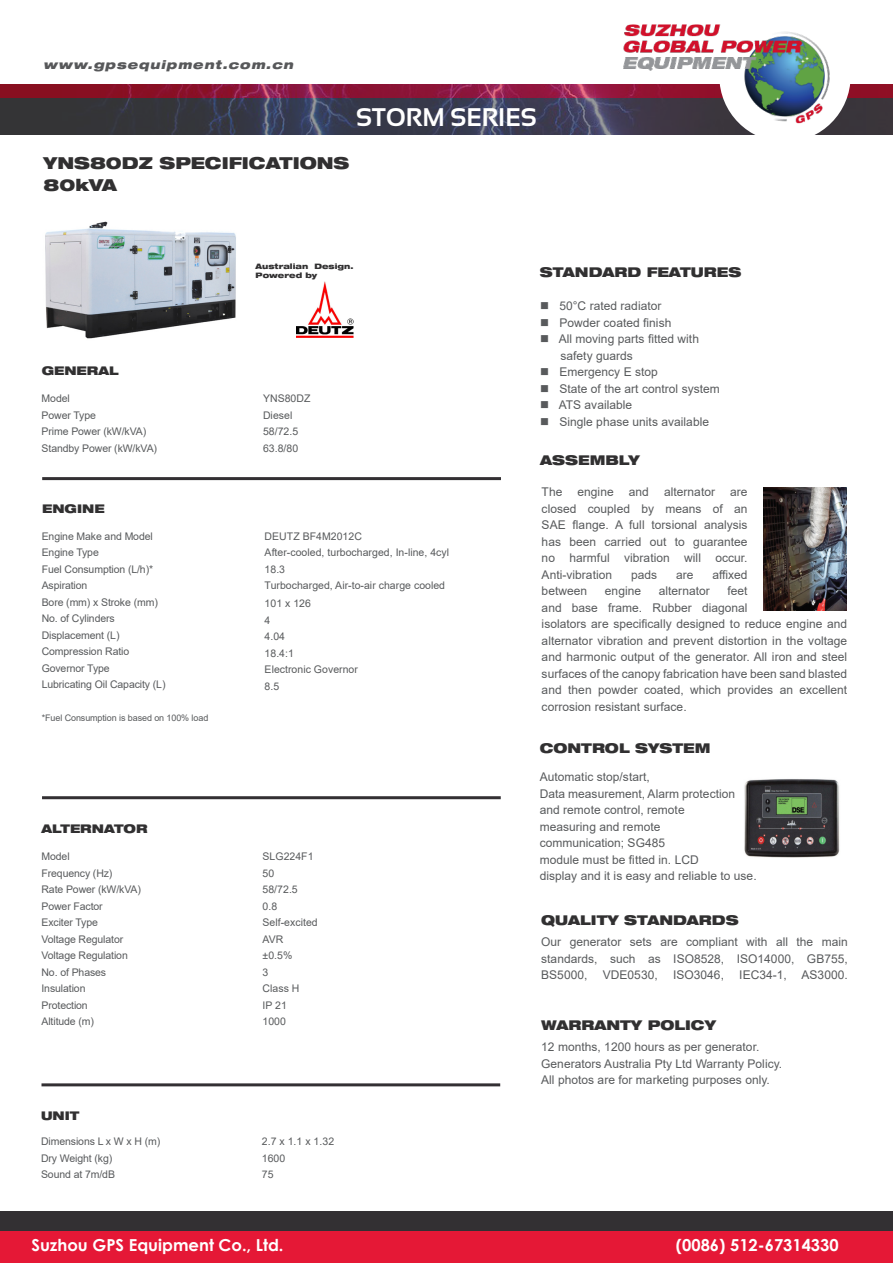
<style>
.page{position:relative;width:893px;height:1263px;background:#fff}
.page>*{position:absolute;margin:0;border:0;box-sizing:border-box;transform-origin:0 0}
.t1{font:700 25.5px "Sansation";color:#fff}
.t2{font:700 16.5px "Century Gothic";color:#fff}
.t3{font:900 expanded 16.5px "Helvetica Neue LT Pro";color:#313031}
.t4{font:900 expanded 13.5px "Helvetica Neue LT Pro";color:#313031}
.t5{font:12px "Arial";letter-spacing:.005em;color:#585a5c}
.t6{font:900 expanded 12px "Helvetica Neue LT Pro";color:#313031}
.t7{font:italic 900 expanded 12px "Helvetica Neue LT Std";letter-spacing:.08em;color:#57585a}
.t8{font:10.5px "Arial";letter-spacing:-.01em;color:#585a5c}
.t9{font:9px "Arial";letter-spacing:-.01em;color:#585a5c}
.t10{font:900 expanded 7.5px/9px "Helvetica Neue LT Pro";color:#313031}
</style>
<div class="page">
<div style="left:0;top:1212px;width:893px;height:28px;background:#333033"></div>
<div style="left:0;top:1231px;width:893px;height:32px;background:#e51836"></div>
<svg style="left:0;top:98px;width:893px;height:37px;background:#3a3c4c"></svg>
<svg style="left:0;top:84px;width:893px;height:14px;background:#8f1738"></svg>
<div style="left:719px;top:10px;width:132px;height:132px;background:#fff;border-radius:50%"></div>
<img style="left:623px;top:24px;width:207px;height:102px">
<img style="left:297px;top:282px;width:56px;height:56px">
<hr style="left:42px;top:477px;width:459px;height:3px;background:#333033">
<hr style="left:42px;top:796px;width:459px;height:3px;background:#333033">
<hr style="left:42px;top:1083px;width:458px;height:3px;background:#333033">
<img style="left:45px;top:221px;width:191px;height:118px">
<img style="left:763px;top:487px;width:84px;height:124px">
<img style="left:744px;top:779px;width:96px;height:79px">
<p class="t7" style="left:43px;top:57px;width:251px">www.gpsequipment.com.cn</p>
<h1 class="t1" style="left:356px;top:103px;width:182px">STORM SERIES</h1>
<p class="t3" style="left:44px;top:152px;width:307px">YNS80DZ SPECIFICATIONS</p>
<p class="t3" style="left:44px;top:175px;width:75px">80kVA</p>
<p class="t6" style="left:42px;top:362px;width:78px">GENERAL</p>
<p class="t8" style="left:42px;top:391px;width:30px">Model</p>
<p class="t8" style="left:42px;top:408px;width:56px">Power Type</p>
<p class="t8" style="left:42px;top:424px;width:106px">Prime Power (kW/kVA)</p>
<p class="t8" style="left:42px;top:441px;width:117px">Standby Power (kW/kVA)</p>
<p class="t6" style="left:42px;top:501px;width:64px">ENGINE</p>
<p class="t8" style="left:42px;top:529px;width:113px">Engine Make and Model</p>
<p class="t8" style="left:42px;top:545px;width:59px">Engine Type</p>
<p class="t8" style="left:42px;top:562px;width:113px">Fuel Consumption (L/h)*</p>
<p class="t8" style="left:42px;top:578px;width:47px">Aspiration</p>
<p class="t8" style="left:42px;top:595px;width:118px">Bore (mm) x Stroke (mm)</p>
<p class="t8" style="left:42px;top:611px;width:75px">No. of Cylinders</p>
<p class="t8" style="left:42px;top:628px;width:79px">Displacement (L)</p>
<p class="t8" style="left:42px;top:644px;width:89px">Compression Ratio</p>
<p class="t8" style="left:42px;top:661px;width:69px">Governor Type</p>
<p class="t8" style="left:42px;top:677px;width:125px">Lubricating Oil Capacity (L)</p>
<p class="t9" style="left:42px;top:712px;width:168px">*Fuel Consumption is based on 100% load</p>
<p class="t6" style="left:41px;top:821px;width:108px">ALTERNATOR</p>
<p class="t8" style="left:42px;top:849px;width:30px">Model</p>
<p class="t8" style="left:42px;top:866px;width:72px">Frequency (Hz)</p>
<p class="t8" style="left:42px;top:882px;width:101px">Rate Power (kW/kVA)</p>
<p class="t8" style="left:42px;top:899px;width:63px">Power Factor</p>
<p class="t8" style="left:42px;top:915px;width:58px">Exciter Type</p>
<p class="t8" style="left:42px;top:932px;width:83px">Voltage Regulator</p>
<p class="t8" style="left:42px;top:948px;width:88px">Voltage Regulation</p>
<p class="t8" style="left:42px;top:965px;width:66px">No. of Phases</p>
<p class="t8" style="left:42px;top:981px;width:45px">Insulation</p>
<p class="t8" style="left:42px;top:998px;width:48px">Protection</p>
<p class="t8" style="left:42px;top:1014px;width:54px">Altitude (m)</p>
<p class="t6" style="left:41px;top:1108px;width:40px">UNIT</p>
<p class="t8" style="left:41px;top:1134px;width:121px">Dimensions L x W x H (m)</p>
<p class="t8" style="left:41px;top:1151px;width:73px">Dry Weight (kg)</p>
<p class="t8" style="left:41px;top:1167px;width:75px">Sound at 7m/dB</p>
<p class="t10" style="left:256px;top:261px;width:99px">Australian Design.<br>Powered by</p>
<p class="t8" style="left:263px;top:391px;width:49px">YNS80DZ</p>
<p class="t8" style="left:263px;top:408px;width:31px">Diesel</p>
<p class="t8" style="left:263px;top:424px;width:37px">58/72.5</p>
<p class="t8" style="left:263px;top:441px;width:37px">63.8/80</p>
<p class="t8" style="left:265px;top:529px;width:99px">DEUTZ BF4M2012C</p>
<p class="t8" style="left:265px;top:545px;width:186px">After-cooled, turbocharged, In-line, 4cyl</p>
<p class="t8" style="left:265px;top:562px;width:22px">18.3</p>
<p class="t8" style="left:265px;top:578px;width:182px">Turbocharged, Air-to-air charge cooled</p>
<p class="t8" style="left:265px;top:596px;width:48px">101 x 126</p>
<p class="t8" style="left:265px;top:613px;width:7px">4</p>
<p class="t8" style="left:265px;top:629px;width:22px">4.04</p>
<p class="t8" style="left:265px;top:646px;width:31px">18.4:1</p>
<p class="t8" style="left:265px;top:662px;width:95px">Electronic Governor</p>
<p class="t8" style="left:265px;top:679px;width:16px">8.5</p>
<p class="t8" style="left:263px;top:849px;width:52px">SLG224F1</p>
<p class="t8" style="left:263px;top:866px;width:13px">50</p>
<p class="t8" style="left:263px;top:882px;width:37px">58/72.5</p>
<p class="t8" style="left:263px;top:899px;width:16px">0.8</p>
<p class="t8" style="left:263px;top:915px;width:57px">Self-excited</p>
<p class="t8" style="left:263px;top:932px;width:22px">AVR</p>
<p class="t8" style="left:263px;top:948px;width:31px">±0.5%</p>
<p class="t8" style="left:263px;top:965px;width:7px">3</p>
<p class="t8" style="left:263px;top:981px;width:38px">Class H</p>
<p class="t8" style="left:263px;top:998px;width:26px">IP 21</p>
<p class="t8" style="left:263px;top:1014px;width:25px">1000</p>
<p class="t8" style="left:262px;top:1134px;width:74px">2.7 x 1.1 x 1.32</p>
<p class="t8" style="left:262px;top:1151px;width:25px">1600</p>
<p class="t8" style="left:262px;top:1167px;width:13px">75</p>
<p class="t4" style="left:540px;top:264px;width:203px">STANDARD FEATURES</p>
<p class="t5" style="left:540px;top:298px;width:123px">■ 50°C rated radiator</p>
<p class="t5" style="left:540px;top:314px;width:133px">■ Powder coated finish</p>
<p class="t5" style="left:540px;top:331px;width:160px">■ All moving parts fitted with</p>
<p class="t5" style="left:560px;top:347px;width:74px">safety guards</p>
<p class="t5" style="left:540px;top:364px;width:119px">■ Emergency E stop</p>
<p class="t5" style="left:540px;top:380px;width:181px">■ State of the art control system</p>
<p class="t5" style="left:540px;top:397px;width:94px">■ ATS available</p>
<p class="t5" style="left:540px;top:413px;width:170px">■ Single phase units available</p>
<p class="t4" style="left:540px;top:451px;width:101px">ASSEMBLY</p>
<p class="t5" style="left:542px;top:484px;width:22px">The</p>
<p class="t5" style="left:577px;top:484px;width:38px">engine</p>
<p class="t5" style="left:629px;top:484px;width:22px">and</p>
<p class="t5" style="left:664px;top:484px;width:53px">alternator</p>
<p class="t5" style="left:730px;top:484px;width:19px">are</p>
<p class="t5" style="left:542px;top:500px;width:207px">closed coupled by means of an</p>
<p class="t5" style="left:542px;top:517px;width:207px">SAE flange. A full torsional analysis</p>
<p class="t5" style="left:542px;top:533px;width:207px">has been carried out to guarantee</p>
<p class="t5" style="left:542px;top:550px;width:207px">no harmful vibration will occur.</p>
<p class="t5" style="left:542px;top:566px;width:72px">Anti-vibration</p>
<p class="t5" style="left:631px;top:566px;width:28px">pads</p>
<p class="t5" style="left:676px;top:566px;width:19px">are</p>
<p class="t5" style="left:712px;top:566px;width:37px">affixed</p>
<p class="t5" style="left:542px;top:583px;width:47px">between</p>
<p class="t5" style="left:605px;top:583px;width:38px">engine</p>
<p class="t5" style="left:659px;top:583px;width:53px">alternator</p>
<p class="t5" style="left:727px;top:583px;width:22px">feet</p>
<p class="t5" style="left:542px;top:599px;width:207px">and base frame. Rubber diagonal</p>
<p class="t5" style="left:542px;top:616px;width:307px">isolators are specifically designed to reduce engine and</p>
<p class="t5" style="left:542px;top:632px;width:307px">alternator vibration and prevent distortion in the voltage</p>
<p class="t5" style="left:542px;top:649px;width:307px">and harmonic output of the generator. All iron and steel</p>
<p class="t5" style="left:542px;top:665px;width:307px">surfaces of the canopy fabrication have been sand blasted</p>
<p class="t5" style="left:542px;top:682px;width:307px">and then powder coated, which provides an excellent</p>
<p class="t5" style="left:542px;top:698px;width:147px">corrosion resistant surface.</p>
<p class="t4" style="left:540px;top:740px;width:172px">CONTROL SYSTEM</p>
<p class="t5" style="left:540px;top:769px;width:112px">Automatic stop/start,</p>
<p class="t5" style="left:540px;top:785px;width:197px">Data measurement, Alarm protection</p>
<p class="t5" style="left:540px;top:802px;width:146px">and remote control, remote</p>
<p class="t5" style="left:540px;top:818px;width:122px">measuring and remote</p>
<p class="t5" style="left:540px;top:835px;width:127px">communication; SG485</p>
<p class="t5" style="left:540px;top:851px;width:161px">module must be fitted in. LCD</p>
<p class="t5" style="left:540px;top:868px;width:218px">display and it is easy and reliable to use.</p>
<p class="t4" style="left:541px;top:911px;width:199px">QUALITY STANDARDS</p>
<p class="t5" style="left:541px;top:934px;width:308px">Our generator sets are compliant with all the main</p>
<p class="t5" style="left:541px;top:950px;width:308px">standards, such as ISO8528, ISO14000, GB755,</p>
<p class="t5" style="left:541px;top:967px;width:48px">BS5000,</p>
<p class="t5" style="left:603px;top:967px;width:56px">VDE0530,</p>
<p class="t5" style="left:673px;top:967px;width:52px">ISO3046,</p>
<p class="t5" style="left:739px;top:967px;width:110px">IEC34-1, AS3000.</p>
<p class="t4" style="left:541px;top:1016px;width:176px">WARRANTY POLICY</p>
<p class="t5" style="left:541px;top:1038px;width:220px">12 months, 1200 hours as per generator.</p>
<p class="t5" style="left:541px;top:1055px;width:242px">Generators Australia Pty Ltd Warranty Policy.</p>
<p class="t5" style="left:541px;top:1071px;width:230px">All photos are for marketing purposes only.</p>
<h2 class="t2" style="left:31px;top:1233px;width:254px">Suzhou GPS Equipment Co., Ltd.</h2>
<h2 class="t2" style="left:676px;top:1232px;width:164px">(0086) 512-67314330</h2>
</div>
